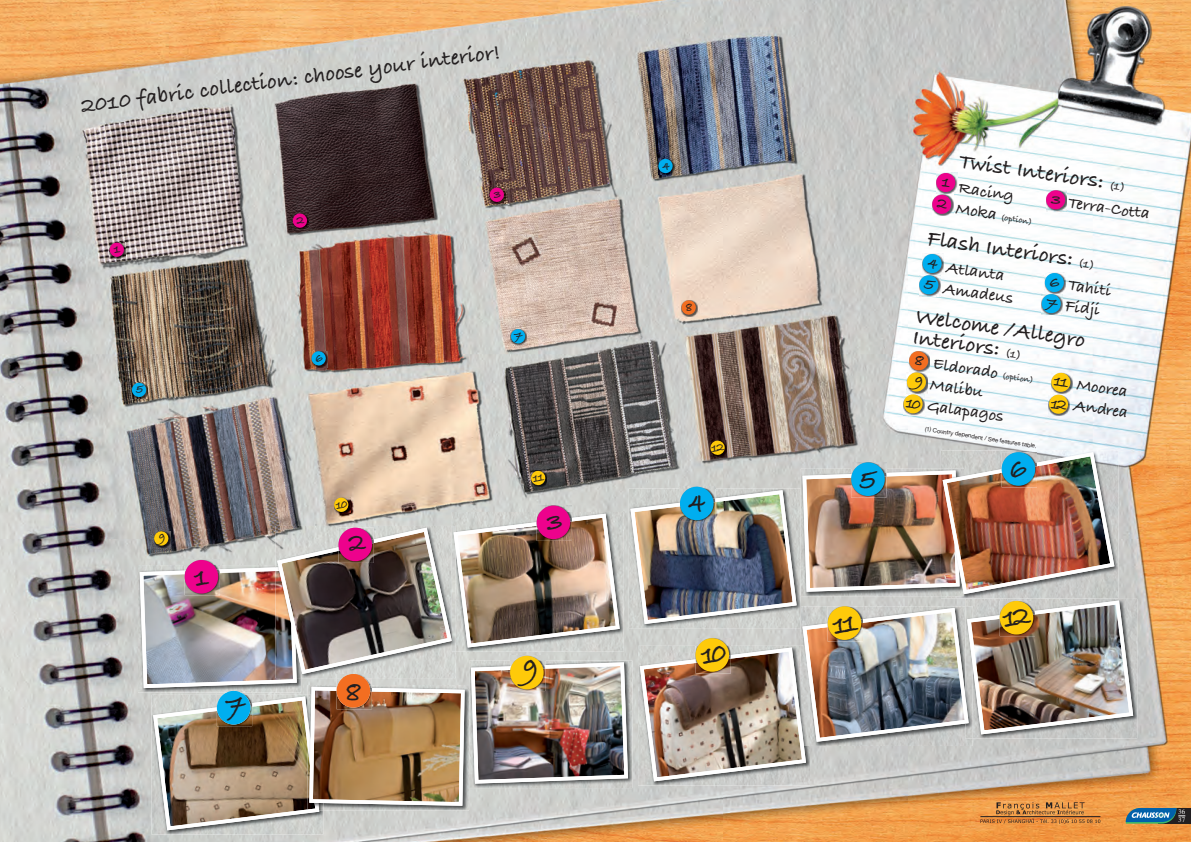
<style>
.page{position:relative;width:1191px;height:842px;background:#fff}
.page>*{position:absolute;margin:0;border:0;box-sizing:border-box;transform-origin:0 0}
.t1{font:700 22.5px/20.9px "Bradley Hand ITC";color:#231f20}
.t2{font:700 17px/21px "Bradley Hand ITC";color:#231f20}
.t3{font:700 9px "Bradley Hand ITC";color:#231f20}
.t4{font:7px/8px "Times LT Std";color:#fff}
.t5{font:6px "Helvetica Neue LT Std";color:#231f20}
.s1{font-size:12px}
.s2{font-size:17px}
.s3{font-size:9px}
.s4{font-size:16.3px}
</style>
<div class="page">
<img style="left:0;top:0;width:1191px;height:842px">
<div style="left:1158px;top:808px;width:33px;height:16px;background:#231f20"></div>
<img style="left:942px;top:254px;width:1px;height:21px">
<img style="left:928px;top:351px;width:2px;height:21px">
<img style="left:1071px;top:373px;width:1px;height:21px">
<img style="left:1049px;top:414px;width:20px;height:1px">
<img style="left:903px;top:414px;width:21px;height:1px">
<img style="left:919px;top:295px;width:21px;height:1px">
<img style="left:956px;top:173px;width:1px;height:21px">
<img style="left:110px;top:243px;width:16px;height:15px">
<img style="left:293px;top:214px;width:16px;height:15px">
<img style="left:490px;top:188px;width:15px;height:16px">
<img style="left:658px;top:159px;width:16px;height:16px">
<img style="left:132px;top:383px;width:16px;height:16px">
<img style="left:311px;top:351px;width:16px;height:16px">
<img style="left:511px;top:329px;width:16px;height:16px">
<img style="left:681px;top:300px;width:16px;height:16px">
<img style="left:932px;top:214px;width:21px;height:2px">
<img style="left:1046px;top:190px;width:21px;height:21px">
<img style="left:1064px;top:273px;width:1px;height:21px">
<img style="left:1041px;top:314px;width:21px;height:1px">
<img style="left:151px;top:830px;width:172px;height:4px">
<svg style="left:903px;top:351px;width:25px;height:63px"></svg>
<svg style="left:1048px;top:372px;width:23px;height:42px"></svg>
<svg style="left:918px;top:253px;width:24px;height:42px"></svg>
<svg style="left:109px;top:242px;width:15px;height:15px"></svg>
<svg style="left:292px;top:213px;width:15px;height:15px"></svg>
<svg style="left:489px;top:187px;width:15px;height:15px"></svg>
<svg style="left:658px;top:158px;width:15px;height:16px"></svg>
<svg style="left:131px;top:382px;width:16px;height:16px"></svg>
<svg style="left:311px;top:351px;width:15px;height:15px"></svg>
<svg style="left:510px;top:329px;width:16px;height:15px"></svg>
<svg style="left:681px;top:300px;width:15px;height:15px"></svg>
<svg style="left:931px;top:172px;width:25px;height:42px"></svg>
<svg style="left:1045px;top:190px;width:20px;height:20px"></svg>
<svg style="left:1041px;top:272px;width:23px;height:42px"></svg>
<img style="left:140px;top:440px;width:1045px;height:390px">
<p class="t1" style="left:80px;top:96px;width:424px;rotate:-7deg">2010 fabric collection: choose your interior!</p>
<p class="t1" style="left:960px;top:153px;width:169px;rotate:8deg">Twist Interiors: <span class="s1">(1)</span></p>
<p class="t2" style="left:960px;top:179px;width:57px;rotate:8deg">Racing</p>
<p class="t3" style="left:956px;top:208px;width:79px;rotate:8deg"><span class="s2">Moka</span> (option)</p>
<p class="t2" style="left:1069px;top:193px;width:84px;rotate:8deg">Terra-Cotta</p>
<p class="t1" style="left:929px;top:230px;width:170px;rotate:8deg">Flash Interiors: <span class="s1">(1)</span></p>
<p class="t2" style="left:947px;top:258px;width:72px;rotate:8deg">Atlanta<br>Amadeus</p>
<p class="t2" style="left:1069px;top:276px;width:45px;rotate:8deg">Tahiti<br>Fidji</p>
<p class="t1" style="left:917px;top:307px;width:173px;rotate:8deg">Welcome /Allegro<br>Interiors: <span class="s1">(1)</span></p>
<p class="t2" style="left:934px;top:355px;width:103px;rotate:8deg">Eldorado <span class="s3">(option)<br></span>Malibu</p>
<p class="t2" style="left:1078px;top:375px;width:53px;rotate:8deg">Moorea</p>
<p class="t2" style="left:907px;top:393px;width:100px;rotate:8deg"><span class="s4">10</span> Galapagos</p>
<p class="t2" style="left:1052px;top:393px;width:79px;rotate:8deg"><span class="s4">12</span> Andrea</p>
<p class="t5" style="left:925px;top:426px;width:114px;rotate:9deg">(1) Country dependent / See features table.</p>
<p class="t4" style="left:1178px;top:808px;width:8px">36<br>37</p>
</div>
